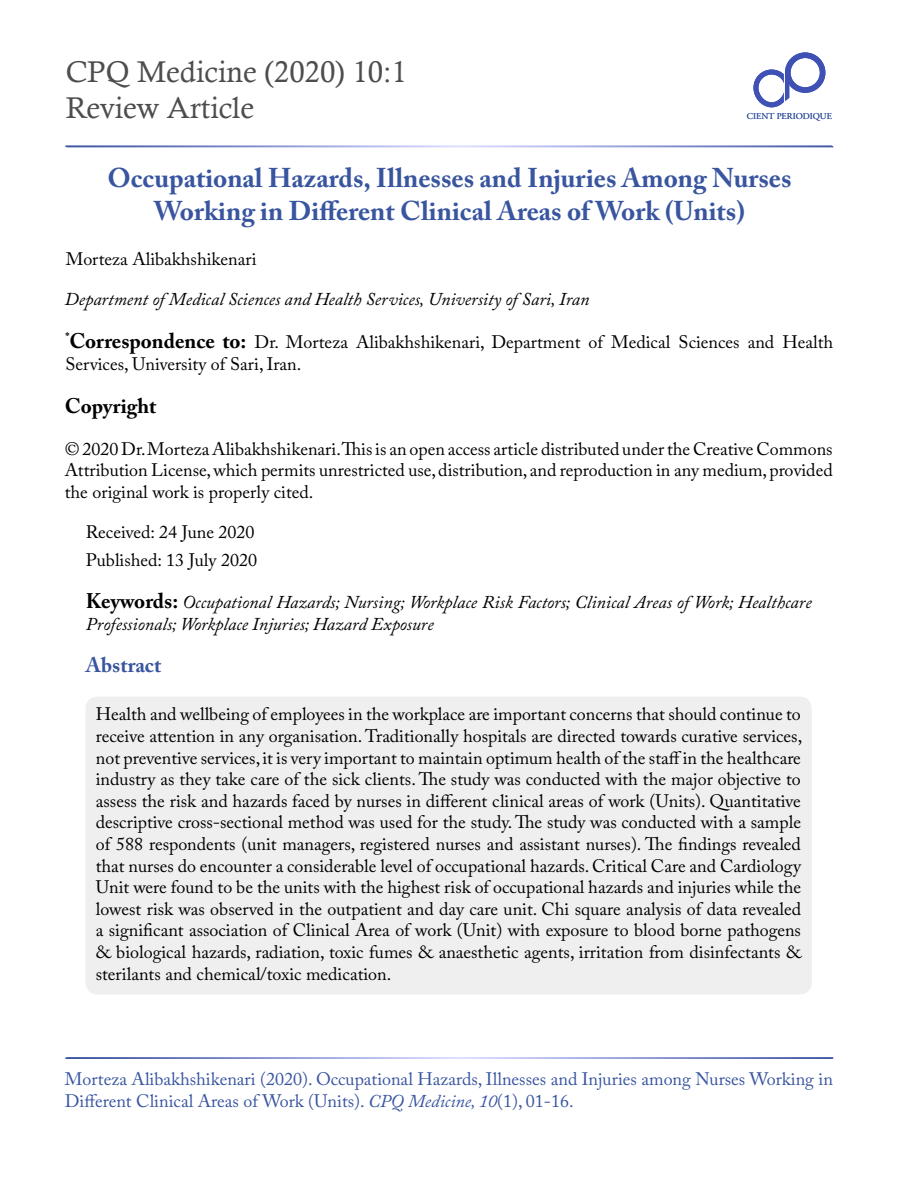
<style>
.page{position:relative;width:900px;height:1200px;background:#fff}
.page>*{position:absolute;margin:0;border:0;box-sizing:border-box;transform-origin:0 0}
.t1{font:30px/36px "Calisto";color:#4d4d4f}
.t2{font:700 27px/32.4px "Adobe Caslon Pro";color:#3955a0;text-align:center}
.t3{font:700 21px "Adobe Caslon Pro";color:#000}
.t4{font:700 21px "Adobe Caslon Pro";color:#3955a0}
.t5{font:18px/21.6px "Adobe Caslon Pro";color:#000}
.t6{font:italic 18px/21.6px "Adobe Caslon Pro";color:#000}
.t7{font:18px/21.6px "Adobe Caslon Pro";color:#3955a0}
.t8{font:9px "Adobe Garamond Pro";color:#3955a0}
.s1{font-weight:700;font-size:21px}
.s2{font-weight:700;font-style:normal;font-size:21px}
.s3{font-style:italic}
</style>
<div class="page">
<div style="left:86px;top:697px;width:726px;height:297px;background:#efeff0;border-radius:12px"></div>
<div style="left:753px;top:70px;width:37px;height:37px;border:5px solid #3f51b5;border-radius:50%"></div>
<svg style="left:784px;top:75px;width:6px;height:22px"></svg>
<hr style="left:785px;top:73px;width:4px;height:29px;background:#3f51b5">
<svg style="left:783px;top:97px;width:7px;height:6px"></svg>
<div style="left:785px;top:52px;width:40px;height:41px;border:6px solid #3f51b5;border-radius:50%"></div>
<h1 class="t1" style="left:66px;top:53px;width:343px">CPQ Medicine (2020) 10:1<br>Review Article</h1>
<p class="t8" style="left:747px;top:111px;width:86px">CIENT PERIODIQUE</p>
<h2 class="t2" style="left:107px;top:162px;width:686px">Occupational Hazards, Illnesses and Injuries Among Nurses<br>Working in Different Clinical Areas of Work (Units)</h2>
<p class="t5" style="left:66px;top:248px;width:192px">Morteza Alibakhshikenari</p>
<p class="t6" style="left:65px;top:288px;width:526px">Department of Medical Sciences and Health Services, University of Sari, Iran</p>
<p class="t5" style="left:65px;top:331px;width:769px"><sup>*</sup><span class="s1">Correspondence to:</span> Dr. Morteza Alibakhshikenari, Department of Medical Sciences and Health<br>Services, University of Sari, Iran.</p>
<p class="t3" style="left:65px;top:394px;width:93px">Copyright</p>
<p class="t5" style="left:65px;top:438px;width:770px;text-align:justify">© 2020 Dr. Morteza Alibakhshikenari. This is an open access article distributed under the Creative Commons Attribution License, which permits unrestricted use, distribution, and reproduction in any medium, provided the original work is properly cited.</p>
<p class="t5" style="left:86px;top:518px;width:173px;line-height:27.6px">Received: 24 June 2020<br>Published: 13 July 2020</p>
<p class="t6" style="left:86px;top:591px;width:727px"><span class="s2">Keywords:</span> Occupational Hazards; Nursing; Workplace Risk Factors; Clinical Areas of Work; Healthcare<br>Professionals; Workplace Injuries; Hazard Exposure</p>
<p class="t4" style="left:86px;top:653px;width:77px">Abstract</p>
<p class="t5" style="left:96px;top:703px;width:708px;text-align:justify">Health and wellbeing of employees in the workplace are important concerns that should continue to receive attention in any organisation. Traditionally hospitals are directed towards curative services, not preventive services, it is very important to maintain optimum health of the staff in the healthcare industry as they take care of the sick clients. The study was conducted with the major objective to assess the risk and hazards faced by nurses in different clinical areas of work (Units). Quantitative descriptive cross-sectional method was used for the study. The study was conducted with a sample of 588 respondents (unit managers, registered nurses and assistant nurses). The findings revealed that nurses do encounter a considerable level of occupational hazards. Critical Care and Cardiology Unit were found to be the units with the highest risk of occupational hazards and injuries while the lowest risk was observed in the outpatient and day care unit. Chi square analysis of data revealed a significant association of Clinical Area of work (Unit) with exposure to blood borne pathogens &amp; biological hazards, radiation, toxic fumes &amp; anaesthetic agents, irritation from disinfectants &amp; sterilants and chemical/toxic medication.</p>
<p class="t7" style="left:65px;top:1068px;width:769px">Morteza Alibakhshikenari (2020). Occupational Hazards, Illnesses and Injuries among Nurses Working in<br>Different Clinical Areas of Work (Units). <span class="s3">CPQ Medicine, 10</span>(1), 01-16.</p>
</div>
